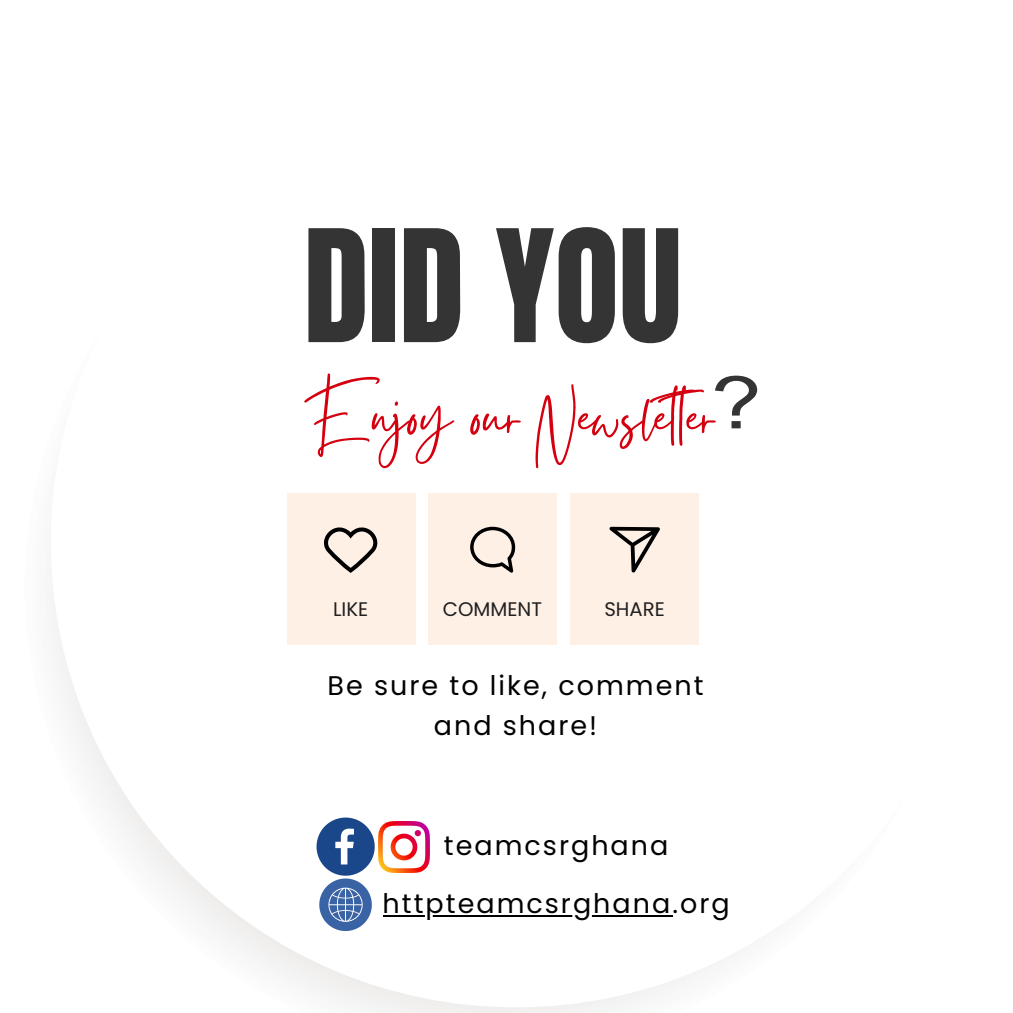
<style>
.page{position:relative;width:1013px;height:1013px;background:#fff}
.page>*{position:absolute;margin:0;border:0;box-sizing:border-box;transform-origin:0 0}
.t1{font:132.62px "Anton";color:#343434}
.t2{font:72.38px "Arial";color:#343434;scale:1.26 1}
.t3{font:71.25px "Gistesy";color:#d5000f}
.t4{font:27px "Poppins";letter-spacing:.075em;color:#000}
.t5{font:19.62px "Poppins";color:#202020}
</style>
<div class="page">
<svg style="left:50px;top:564px;width:685px;height:448px"></svg>
<div style="left:51px;top:77px;width:930px;height:930px;background:#fff;border-radius:50%"></div>
<div style="left:570px;top:493px;width:128px;height:151px;background:#fff0e6"></div>
<svg style="left:609px;top:527px;width:51px;height:45px"></svg>
<div style="left:429px;top:493px;width:128px;height:151px;background:#fff0e6"></div>
<svg style="left:470px;top:526px;width:45px;height:46px"></svg>
<div style="left:287px;top:493px;width:128px;height:151px;background:#fff0e6"></div>
<svg style="left:324px;top:527px;width:53px;height:45px"></svg>
<img style="left:378px;top:821px;width:51px;height:51px">
<svg style="left:316px;top:817px;width:59px;height:114px"></svg>
<hr style="left:382px;top:915px;width:290px;height:1px;background:#000">
<p class="t1" style="left:303px;top:191px;width:380px">DID YOU</p>
<p class="t3" style="left:307px;top:367px;width:418px">Enjoy our Newsletter</p>
<h2 class="t2" style="left:711px;top:363px;width:42px">?</h2>
<p class="t5" style="left:333px;top:595px;width:37px">LIKE</p>
<p class="t5" style="left:443px;top:595px;width:100px">COMMENT</p>
<p class="t5" style="left:604px;top:595px;width:62px">SHARE</p>
<p class="t4" style="left:327px;top:666px;width:377px">Be sure to like, comment</p>
<p class="t4" style="left:434px;top:706px;width:165px">and share!</p>
<p class="t4" style="left:444px;top:826px;width:226px">teamcsrghana</p>
<p class="t4" style="left:382px;top:884px;width:348px">httpteamcsrghana.org</p>
</div>
